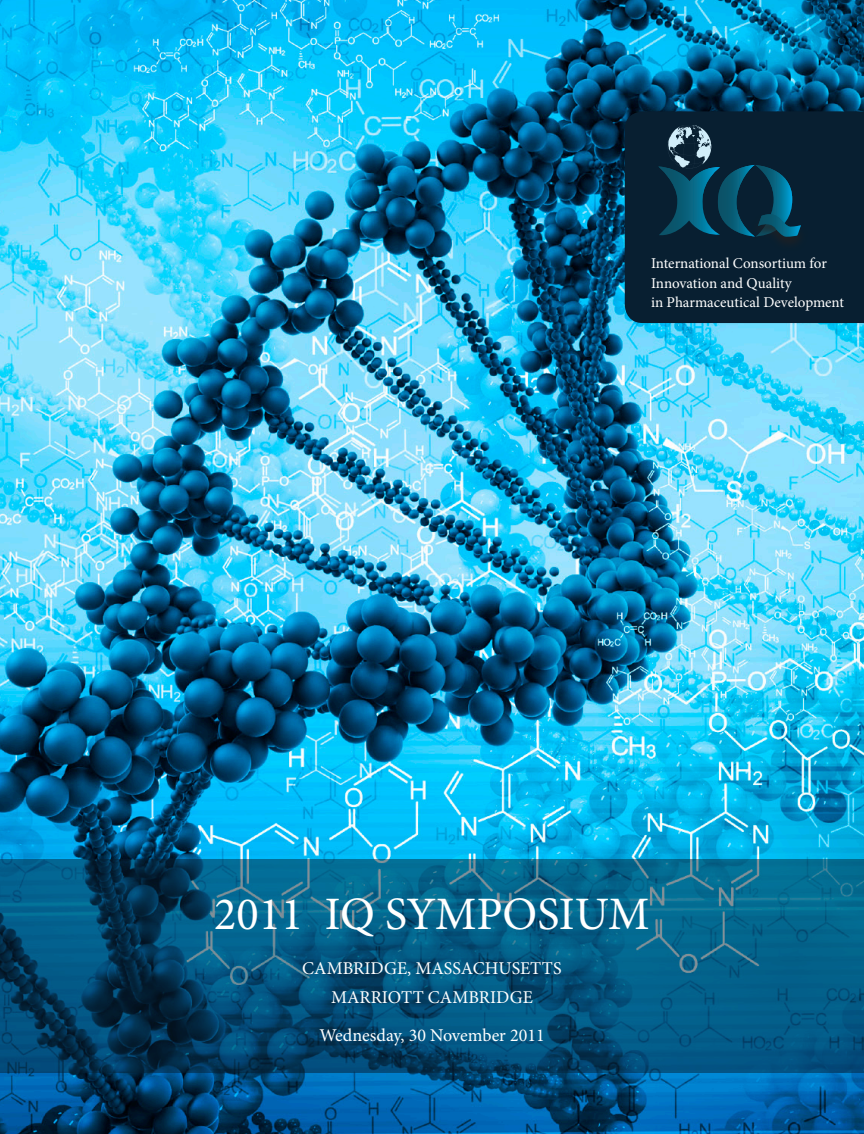
<style>
.page{position:relative;width:864px;height:1134px;background:#fff}
.page>*{position:absolute;margin:0;border:0;box-sizing:border-box;transform-origin:0 0}
.t1{font:46.5px "Minion Pro";color:#fff}
.t2{font:18px "Minion Pro";color:#fff}
.t3{font:15px/19.5px "Minion Pro";color:#fff}
</style>
<div class="page">
<img style="left:0;top:0;width:864px;height:1134px">
<svg style="left:0;top:859px;width:864px;height:213px;background:#05557b"></svg>
<div style="left:625px;top:111px;width:239px;height:212px;background:#081f31"></div>
<div style="left:751px;top:213px;width:57px;height:39px;background:#081f30"></div>
<svg style="left:658px;top:125px;width:143px;height:113px;background:#103b50"></svg>
<svg style="left:758px;top:214px;width:43px;height:23px"></svg>
<p class="t3" style="left:651px;top:254px;width:195px">International Consortium for<br>Innovation and Quality<br>in Pharmaceutical Development</p>
<p class="t1" style="left:214px;top:883px;width:437px">2011 IQ SYMPOSIUM</p>
<p class="t2" style="left:302px;top:956px;width:261px">CAMBRIDGE, MASSACHUSETTS</p>
<p class="t2" style="left:331px;top:985px;width:203px">MARRIOTT CAMBRIDGE</p>
<p class="t2" style="left:319px;top:1023px;width:227px">Wednesday, 30 November 2011</p>
</div>
